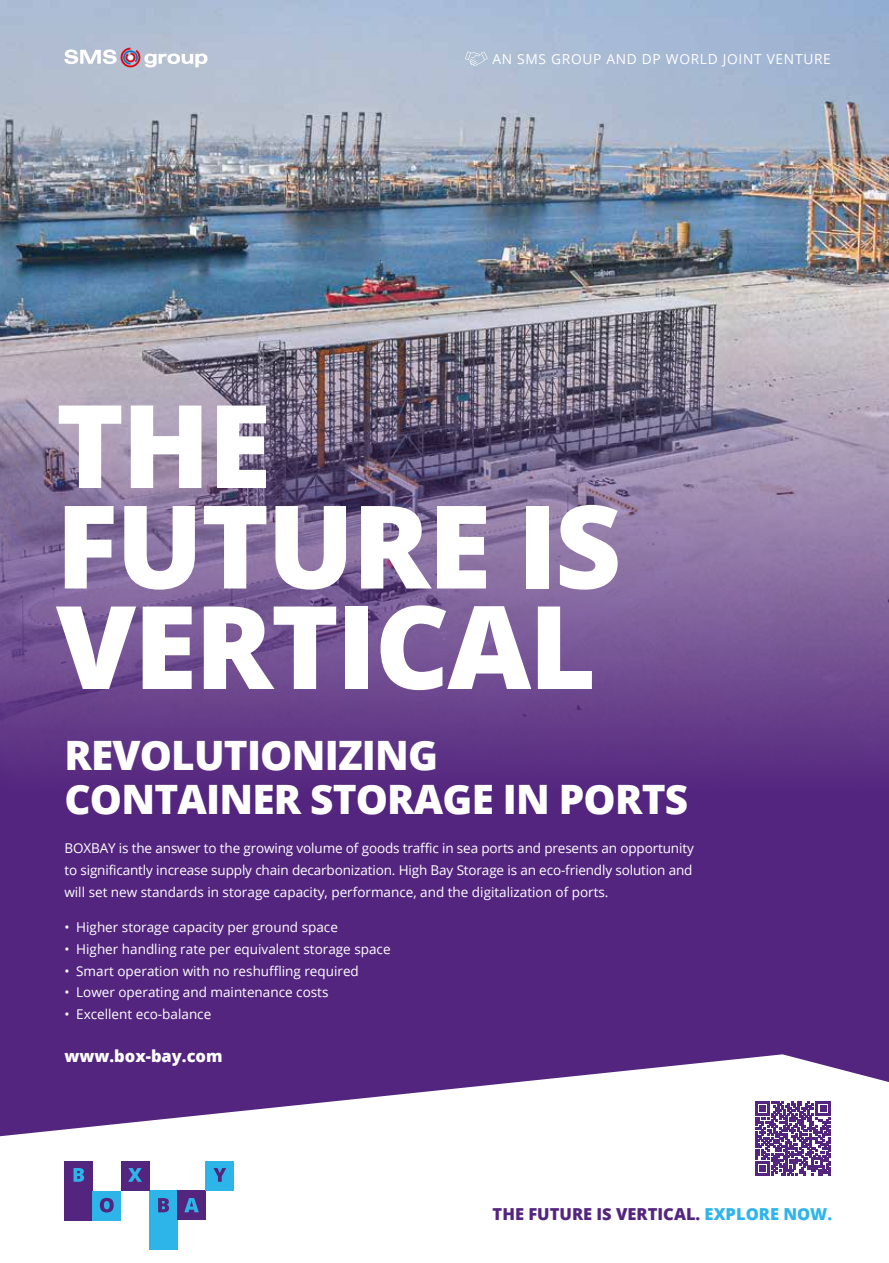
<style>
.page{position:relative;width:889px;height:1263px;background:#fff}
.page>*{position:absolute;margin:0;border:0;box-sizing:border-box;transform-origin:0 0}
.t1{font:800 115.5px/100.5px "Open Sans";letter-spacing:-.02em;color:#fff}
.t2{font:800 40.5px/43.5px "Open Sans";letter-spacing:-.02em;color:#fff}
.t3{font:800 16.5px "Open Sans";color:#54257f}
.t4{font:800 16.5px "Open Sans";color:#fff}
.t5{font:13.8px "Open Sans";letter-spacing:.05em;color:#fff}
.t6{font:13.5px/21.8px "Open Sans";color:#fff;text-align:justify}
.s1{color:#2db5ea}
</style>
<div class="page">
<img style="left:0;top:0;width:888px;height:1137px">
<div style="left:64px;top:1161px;width:29px;height:59px;background:#54257f"></div>
<div style="left:149px;top:1190px;width:28px;height:30px;background:#2db5ea"></div>
<div style="left:177px;top:1190px;width:29px;height:30px;background:#54257f"></div>
<div style="left:206px;top:1161px;width:28px;height:29px;background:#2db5ea"></div>
<div style="left:121px;top:1161px;width:28px;height:29px;background:#54257f"></div>
<div style="left:93px;top:1190px;width:28px;height:30px;background:#2db5ea"></div>
<div style="left:149px;top:1220px;width:28px;height:29px;background:#2db5ea"></div>
<svg style="left:73px;top:1168px;width:11px;height:14px"></svg>
<svg style="left:128px;top:1168px;width:14px;height:14px"></svg>
<svg style="left:213px;top:1168px;width:13px;height:14px"></svg>
<svg style="left:100px;top:1198px;width:14px;height:14px"></svg>
<svg style="left:158px;top:1198px;width:11px;height:14px"></svg>
<svg style="left:184px;top:1198px;width:15px;height:14px"></svg>
<svg style="left:64px;top:48px;width:143px;height:19px"></svg>
<svg style="left:465px;top:51px;width:23px;height:15px"></svg>
<div style="left:753px;top:1098px;width:80px;height:81px;background:linear-gradient(to right,#fff,#fff)"></div>
<svg style="left:755px;top:1101px;width:75px;height:74px"></svg>
<p class="t5" style="left:492px;top:49px;width:340px">AN SMS GROUP AND DP WORLD JOINT VENTURE</p>
<h1 class="t1" style="left:56px;top:390px;width:567px">THE<br>FUTURE IS<br>VERTICAL</h1>
<h2 class="t2" style="left:64px;top:732px;width:625px">REVOLUTIONIZING<br>CONTAINER STORAGE IN PORTS</h2>
<p class="t6" style="left:64px;top:837px;width:631px">BOXBAY is the answer to the growing volume of goods traffic in sea ports and presents an opportunity to significantly increase supply chain decarbonization. High Bay Storage is an eco-friendly solution and will set new standards in storage capacity, performance, and the digitalization of ports.</p>
<p class="t6" style="left:64px;top:916px;width:275px">• Higher storage capacity per ground space</p>
<p class="t6" style="left:64px;top:938px;width:328px">• Higher handling rate per equivalent storage space</p>
<p class="t6" style="left:64px;top:959px;width:296px">• Smart operation with no reshuffling required</p>
<p class="t6" style="left:64px;top:981px;width:265px">• Lower operating and maintenance costs</p>
<p class="t6" style="left:64px;top:1003px;width:148px">• Excellent eco-balance</p>
<p class="t4" style="left:64px;top:1043px;width:160px">www.box-bay.com</p>
<p class="t3" style="left:492px;top:1202px;width:341px">THE FUTURE IS VERTICAL. <span class="s1">EXPLORE NOW.</span></p>
</div>
